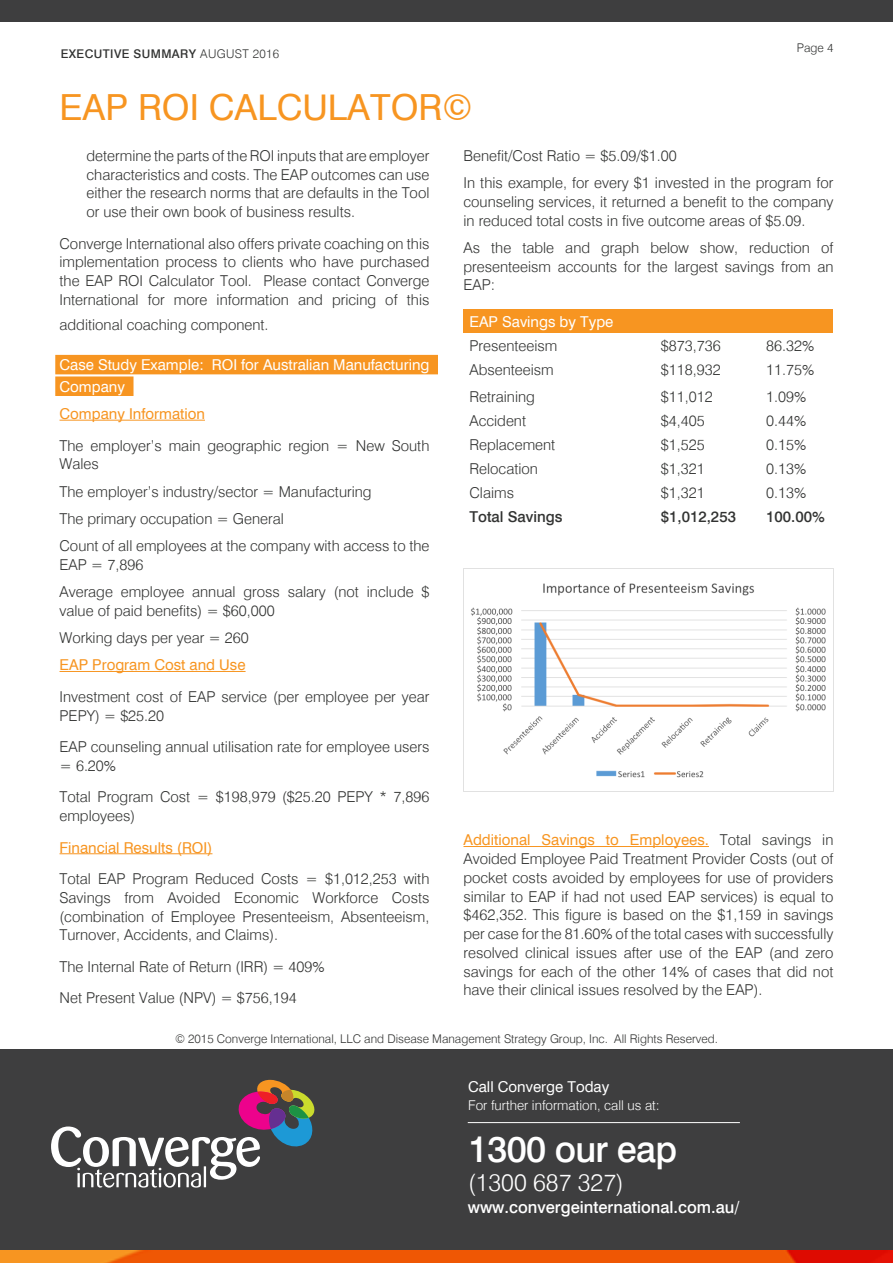
<style>
.page{position:relative;width:893px;height:1263px;background:#fff}
.page>*{position:absolute;margin:0;border:0;box-sizing:border-box;transform-origin:0 0}
.t1{font:36px "Swiss 721 BT";color:#f79521}
.t2{font:500 36px "Swiss 721 BT";letter-spacing:-.02em;color:#fff}
.t3{font:300 24px "Swiss 721 BT";color:#fff}
.t4{font:500 16.5px "Swiss 721 BT";color:#fff}
.Body_Copy{font:300 15px/18.8px "Swiss 721 BT";color:#323332;text-align:justify}
.Subheading_Reverse_P{font:15px "Swiss 721 BT";color:#fff}
.Body_Copy-2{font:15px "Swiss 721 BT";color:#f79521}
.Body_Copy-3{font:500 15px "Swiss 721 BT";color:#323332}
.Body_Copy-4{font:15px "Swiss 721 BT";color:#fff}
.t5{font:300 13.5px "Swiss 721 BT";color:#fff}
.t6{font:300 12px "Swiss 721 BT";color:#323332}
.t7{font:500 12px "Swiss 721 BT";letter-spacing:.035em;color:#323332}
.s1{font-weight:300}
.s2{font-weight:400;color:#f79521}
</style>
<div class="page">
<div style="left:0;top:1049px;width:893px;height:214px;background:#3e3e3f"></div>
<img style="left:0;top:1251px;width:893px;height:12px">
<svg style="left:51px;top:1080px;width:263px;height:107px"></svg>
<div style="left:0;top:0;width:893px;height:21px;background:#3e3e3f"></div>
<hr style="left:468px;top:1122px;width:272px;height:1px;background:#fff">
<div style="left:55px;top:355px;width:383px;height:19px;background:#f79521"></div>
<div style="left:55px;top:376px;width:79px;height:20px;background:#f79521"></div>
<hr style="left:60px;top:420px;width:145px;height:1px;background:#f79521">
<hr style="left:60px;top:671px;width:186px;height:1px;background:#f79521">
<hr style="left:60px;top:853px;width:152px;height:1px;background:#f79521">
<hr style="left:463px;top:846px;width:246px;height:1px;background:#f79521">
<div style="left:463px;top:309px;width:370px;height:24px;background:#f79521"></div>
<img style="left:463px;top:569px;width:363px;height:222px">
<p class="t7" style="left:61px;top:46px;width:220px">EXECUTIVE SUMMARY <span class="s1">AUGUST 2016</span></p>
<h1 class="t1" style="left:60px;top:85px;width:414px">EAP ROI CALCULATOR©</h1>
<p class="t6" style="left:797px;top:41px;width:38px">Page 4</p>
<p class="Body_Copy" style="left:87px;top:146px;width:344px">determine the parts of the ROI inputs that are employer characteristics and costs. The EAP outcomes can use either the research norms that are defaults in the Tool or use their own book of business results.</p>
<p class="Body_Copy" style="left:60px;top:234px;width:371px">Converge International also offers private coaching on this implementation process to clients who have purchased the EAP ROI Calculator Tool. Please contact Converge International for more information and pricing of this</p>
<p class="Body_Copy" style="left:60px;top:315px;width:211px">additional coaching component.</p>
<p class="Subheading_Reverse_P" style="left:60px;top:356px;width:371px">Case Study Example: ROI for Australian Manufacturing</p>
<p class="Subheading_Reverse_P" style="left:60px;top:377px;width:67px">Company</p>
<p class="Body_Copy-2" style="left:60px;top:404px;width:147px">Company Information</p>
<p class="Body_Copy" style="left:60px;top:436px;width:371px">The employer’s main geographic region = New South<br>Wales</p>
<p class="Body_Copy" style="left:60px;top:482px;width:314px">The employer’s industry/sector = Manufacturing</p>
<p class="Body_Copy" style="left:60px;top:509px;width:226px">The primary occupation = General</p>
<p class="Body_Copy" style="left:60px;top:536px;width:371px">Count of all employees at the company with access to the<br>EAP = 7,896</p>
<p class="Body_Copy" style="left:60px;top:582px;width:371px">Average employee annual gross salary (not include $ value of paid benefits) = $60,000</p>
<p class="Body_Copy" style="left:60px;top:628px;width:191px">Working days per year = 260</p>
<p class="Body_Copy-2" style="left:60px;top:656px;width:188px">EAP Program Cost and Use</p>
<p class="Body_Copy" style="left:60px;top:687px;width:371px">Investment cost of EAP service (per employee per year<br>PEPY) = $25.20</p>
<p class="Body_Copy" style="left:60px;top:737px;width:371px">EAP counseling annual utilisation rate for employee users = 6.20%</p>
<p class="Body_Copy" style="left:60px;top:787px;width:371px">Total Program Cost = $198,979 ($25.20 PEPY * 7,896 employees)</p>
<p class="Body_Copy-2" style="left:60px;top:838px;width:154px">Financial Results (ROI)</p>
<p class="Body_Copy" style="left:60px;top:869px;width:371px">Total EAP Program Reduced Costs = $1,012,253 with Savings from Avoided Economic Workforce Costs (combination of Employee Presenteeism, Absenteeism, Turnover, Accidents, and Claims).</p>
<p class="Body_Copy" style="left:60px;top:957px;width:267px">The Internal Rate of Return (IRR) = 409%</p>
<p class="Body_Copy" style="left:60px;top:988px;width:239px">Net Present Value (NPV) = $756,194</p>
<p class="Body_Copy" style="left:463px;top:146px;width:215px">Benefit/Cost Ratio = $5.09/$1.00</p>
<p class="Body_Copy" style="left:463px;top:173px;width:371px">In this example, for every $1 invested in the program for counseling services, it returned a benefit to the company in reduced total costs in five outcome areas of $5.09.</p>
<p class="Body_Copy" style="left:463px;top:238px;width:371px">As the table and graph below show, reduction of presenteeism accounts for the largest savings from an EAP:</p>
<p class="Body_Copy-4" style="left:469px;top:312px;width:146px">EAP Savings by Type</p>
<p class="Body_Copy" style="left:469px;top:336px;width:89px">Presenteeism</p>
<p class="Body_Copy" style="left:661px;top:336px;width:61px">$873,736</p>
<p class="Body_Copy" style="left:766px;top:336px;width:50px">86.32%</p>
<p class="Body_Copy" style="left:469px;top:360px;width:86px">Absenteeism</p>
<p class="Body_Copy" style="left:661px;top:360px;width:61px">$118,932</p>
<p class="Body_Copy" style="left:766px;top:360px;width:50px">11.75%</p>
<p class="Body_Copy" style="left:469px;top:387px;width:67px">Retraining</p>
<p class="Body_Copy" style="left:661px;top:387px;width:53px">$11,012</p>
<p class="Body_Copy" style="left:766px;top:387px;width:42px">1.09%</p>
<p class="Body_Copy" style="left:469px;top:411px;width:58px">Accident</p>
<p class="Body_Copy" style="left:661px;top:411px;width:45px">$4,405</p>
<p class="Body_Copy" style="left:766px;top:411px;width:42px">0.44%</p>
<p class="Body_Copy" style="left:469px;top:435px;width:87px">Replacement</p>
<p class="Body_Copy" style="left:661px;top:435px;width:45px">$1,525</p>
<p class="Body_Copy" style="left:766px;top:435px;width:42px">0.15%</p>
<p class="Body_Copy" style="left:469px;top:459px;width:70px">Relocation</p>
<p class="Body_Copy" style="left:661px;top:459px;width:45px">$1,321</p>
<p class="Body_Copy" style="left:766px;top:459px;width:42px">0.13%</p>
<p class="Body_Copy" style="left:469px;top:483px;width:46px">Claims</p>
<p class="Body_Copy" style="left:661px;top:483px;width:45px">$1,321</p>
<p class="Body_Copy" style="left:766px;top:483px;width:42px">0.13%</p>
<p class="Body_Copy-3" style="left:469px;top:507px;width:94px">Total Savings</p>
<p class="Body_Copy-3" style="left:661px;top:507px;width:77px">$1,012,253</p>
<p class="Body_Copy-3" style="left:766px;top:507px;width:60px">100.00%</p>
<p class="Body_Copy" style="left:463px;top:830px;width:371px"><span class="s2">Additional Savings to Employees.</span> Total savings in Avoided Employee Paid Treatment Provider Costs (out of pocket costs avoided by employees for use of providers similar to EAP if had not used EAP services) is equal to $462,352. This figure is based on the $1,159 in savings per case for the 81.60% of the total cases with successfully resolved clinical issues after use of the EAP (and zero savings for each of the other 14% of cases that did not have their clinical issues resolved by the EAP).</p>
<p class="t6" style="left:175px;top:1031px;width:544px">© 2015 Converge International, LLC and Disease Management Strategy Group, Inc. All Rights Reserved.</p>
<p class="Subheading_Reverse_P" style="left:468px;top:1077px;width:143px">Call Converge Today</p>
<p class="t5" style="left:468px;top:1097px;width:193px">For further information, call us at:</p>
<h1 class="t2" style="left:468px;top:1127px;width:210px">1300 our eap</h1>
<h2 class="t3" style="left:468px;top:1168px;width:157px">(1300 687 327)</h2>
<p class="t4" style="left:468px;top:1197px;width:273px">www.convergeinternational.com.au/</p>
</div>
